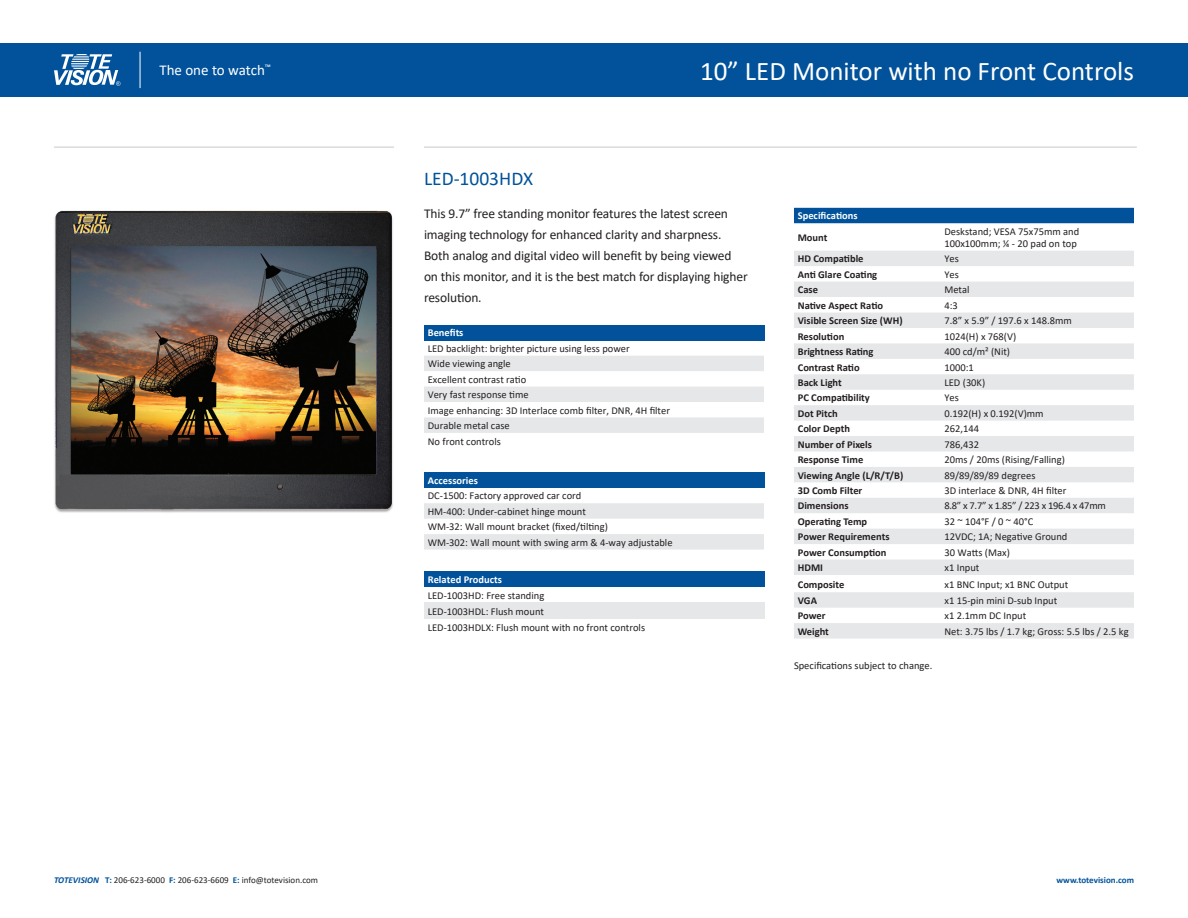
<style>
.page{position:relative;width:1188px;height:918px;background:#fff}
.page>*{position:absolute;margin:0;border:0;box-sizing:border-box;transform-origin:0 0}
.t1{font:27px "Calibri";color:#fff}
.t2{font:19.5px "Calibri";color:#01529a}
.t3{font:15px "Calibri";color:#fff}
.t4{font:13.5px/21px "Calibri";letter-spacing:-.01em;color:#231f20}
.t5{font:10.5px/12px "Calibri";color:#231f20}
.t6{font:700 10.5px "Calibri";color:#231f20}
.t7{font:700 10.5px "Calibri";color:#fff}
.t8{font:10.5px "Calibri";letter-spacing:-.025em;color:#231f20}
.t9{font:9px "Calibri";color:#231f20}
.t10{font:700 9px "Calibri";color:#01529a}
.s1{font-weight:700;font-style:italic;color:#01529a}
.s2{font-weight:700;color:#01529a}
</style>
<div class="page">
<div style="left:0;top:43px;width:1188px;height:54px;background:#01529a"></div>
<svg style="left:54px;top:54px;width:66px;height:32px"></svg>
<hr style="left:140px;top:52px;width:1px;height:36px;background:#fff">
<div style="left:794px;top:208px;width:340px;height:15px;background:#01529a"></div>
<svg style="left:794px;top:251px;width:340px;height:388px;fill:#ececee"></svg>
<div style="left:424px;top:325px;width:340px;height:15px;background:#01529a"></div>
<svg style="left:424px;top:356px;width:340px;height:77px"></svg>
<hr style="left:54px;top:146px;width:340px;height:2px;background:#dadbdd">
<hr style="left:424px;top:146px;width:713px;height:2px;background:#dadbdd">
<div style="left:424px;top:472px;width:340px;height:16px;background:#01529a"></div>
<svg style="left:424px;top:503px;width:340px;height:47px"></svg>
<div style="left:424px;top:572px;width:340px;height:15px;background:#01529a"></div>
<div style="left:424px;top:602px;width:340px;height:17px;background:#e6e7e9"></div>
<img style="left:54px;top:210px;width:339px;height:303px">
<p class="t3" style="left:159px;top:59px;width:113px">The one to watch<sup>™</sup></p>
<p class="t1" style="left:700px;top:52px;width:435px">10” LED Monitor with no Front Controls</p>
<p class="t2" style="left:424px;top:165px;width:111px">LED-1003HDX</p>
<p class="t4" style="left:424px;top:202px;width:325px">This 9.7” free standing monitor features the latest screen imaging technology for enhanced clarity and sharpness.<br>Both analog and digital video will benefit by being viewed on this monitor, and it is the best match for displaying higher resolution.</p>
<p class="t7" style="left:428px;top:326px;width:37px">Benefits</p>
<p class="t5" style="left:428px;top:342px;width:204px">LED backlight: brighter picture using less power</p>
<p class="t5" style="left:428px;top:358px;width:85px">Wide viewing angle</p>
<p class="t5" style="left:428px;top:373px;width:100px">Excellent contrast ratio</p>
<p class="t5" style="left:428px;top:388px;width:102px">Very fast response time</p>
<p class="t5" style="left:428px;top:404px;width:244px">Image enhancing: 3D Interlace comb filter, DNR, 4H filter</p>
<p class="t5" style="left:428px;top:419px;width:83px">Durable metal case</p>
<p class="t5" style="left:428px;top:435px;width:75px">No front controls</p>
<p class="t7" style="left:428px;top:473px;width:52px">Accessories</p>
<p class="t5" style="left:428px;top:490px;width:155px">DC-1500: Factory approved car cord</p>
<p class="t5" style="left:428px;top:505px;width:160px">HM-400: Under-cabinet hinge mount</p>
<p class="t5" style="left:428px;top:521px;width:182px">WM-32: Wall mount bracket (fixed/tilting)</p>
<p class="t5" style="left:428px;top:536px;width:246px">WM-302: Wall mount with swing arm &amp; 4-way adjustable</p>
<p class="t7" style="left:428px;top:572px;width:76px">Related Products</p>
<p class="t5" style="left:428px;top:589px;width:118px">LED-1003HD: Free standing</p>
<p class="t5" style="left:428px;top:605px;width:118px">LED-1003HDL: Flush mount</p>
<p class="t5" style="left:428px;top:621px;width:219px">LED-1003HDLX: Flush mount with no front controls</p>
<p class="t7" style="left:798px;top:209px;width:61px">Specifications</p>
<p class="t6" style="left:798px;top:230px;width:31px">Mount</p>
<p class="t5" style="left:944px;top:225px;width:136px">Deskstand; VESA 75x75mm and<br>100x100mm; ¼ - 20 pad on top</p>
<p class="t6" style="left:798px;top:251px;width:67px">HD Compatible</p>
<p class="t5" style="left:944px;top:253px;width:16px">Yes</p>
<p class="t6" style="left:798px;top:267px;width:81px">Anti Glare Coating</p>
<p class="t5" style="left:944px;top:268px;width:16px">Yes</p>
<p class="t6" style="left:798px;top:282px;width:22px">Case</p>
<p class="t5" style="left:944px;top:283px;width:27px">Metal</p>
<p class="t6" style="left:798px;top:298px;width:87px">Native Aspect Ratio</p>
<p class="t5" style="left:944px;top:299px;width:15px">4:3</p>
<p class="t6" style="left:798px;top:313px;width:106px">Visible Screen Size (WH)</p>
<p class="t5" style="left:944px;top:314px;width:129px">7.8” x 5.9” / 197.6 x 148.8mm</p>
<p class="t6" style="left:798px;top:329px;width:48px">Resolution</p>
<p class="t5" style="left:944px;top:330px;width:73px">1024(H) x 768(V)</p>
<p class="t6" style="left:798px;top:344px;width:77px">Brightness Rating</p>
<p class="t5" style="left:944px;top:345px;width:67px">400 cd/m² (Nit)</p>
<p class="t6" style="left:798px;top:360px;width:63px">Contrast Ratio</p>
<p class="t5" style="left:944px;top:361px;width:31px">1000:1</p>
<p class="t6" style="left:798px;top:375px;width:46px">Back Light</p>
<p class="t5" style="left:944px;top:376px;width:42px">LED (30K)</p>
<p class="t6" style="left:798px;top:390px;width:74px">PC Compatibility</p>
<p class="t5" style="left:944px;top:392px;width:16px">Yes</p>
<p class="t6" style="left:798px;top:406px;width:41px">Dot Pitch</p>
<p class="t5" style="left:944px;top:407px;width:101px">0.192(H) x 0.192(V)mm</p>
<p class="t6" style="left:798px;top:421px;width:54px">Color Depth</p>
<p class="t5" style="left:944px;top:423px;width:36px">262,144</p>
<p class="t6" style="left:798px;top:437px;width:76px">Number of Pixels</p>
<p class="t5" style="left:944px;top:438px;width:36px">786,432</p>
<p class="t6" style="left:798px;top:452px;width:67px">Response Time</p>
<p class="t5" style="left:944px;top:453px;width:122px">20ms / 20ms (Rising/Falling)</p>
<p class="t6" style="left:798px;top:468px;width:107px">Viewing Angle (L/R/T/B)</p>
<p class="t5" style="left:944px;top:469px;width:93px">89/89/89/89 degrees</p>
<p class="t6" style="left:798px;top:483px;width:66px">3D Comb Filter</p>
<p class="t5" style="left:944px;top:484px;width:124px">3D interlace &amp; DNR, 4H filter</p>
<p class="t6" style="left:798px;top:499px;width:52px">Dimensions</p>
<p class="t8" style="left:944px;top:499px;width:163px">8.8” x 7.7” x 1.85” / 223 x 196.4 x 47mm</p>
<p class="t6" style="left:798px;top:514px;width:71px">Operating Temp</p>
<p class="t5" style="left:944px;top:515px;width:90px">32 ~ 104°F / 0 ~ 40°C</p>
<p class="t6" style="left:798px;top:529px;width:93px">Power Requirements</p>
<p class="t5" style="left:944px;top:531px;width:124px">12VDC; 1A; Negative Ground</p>
<p class="t6" style="left:798px;top:545px;width:90px">Power Consumption</p>
<p class="t5" style="left:944px;top:546px;width:67px">30 Watts (Max)</p>
<p class="t6" style="left:798px;top:560px;width:27px">HDMI</p>
<p class="t5" style="left:944px;top:561px;width:36px">x1 Input</p>
<p class="t6" style="left:798px;top:577px;width:48px">Composite</p>
<p class="t5" style="left:944px;top:578px;width:125px">x1 BNC Input; x1 BNC Output</p>
<p class="t6" style="left:798px;top:593px;width:21px">VGA</p>
<p class="t5" style="left:944px;top:594px;width:114px">x1 15-pin mini D-sub Input</p>
<p class="t6" style="left:798px;top:608px;width:29px">Power</p>
<p class="t5" style="left:944px;top:610px;width:83px">x1 2.1mm DC Input</p>
<p class="t6" style="left:798px;top:624px;width:33px">Weight</p>
<p class="t5" style="left:944px;top:625px;width:186px">Net: 3.75 lbs / 1.7 kg; Gross: 5.5 lbs / 2.5 kg</p>
<p class="t5" style="left:794px;top:660px;width:140px">Specifications subject to change.</p>
<p class="t9" style="left:54px;top:874px;width:266px"><span class="s1">TOTEVISION</span> <span class="s2">T:</span> 206-623-6000 <span class="s2">F:</span> 206-623-6609 <span class="s2">E:</span> info@totevision.com</p>
<p class="t10" style="left:1057px;top:874px;width:79px">www.totevision.com</p>
</div>
